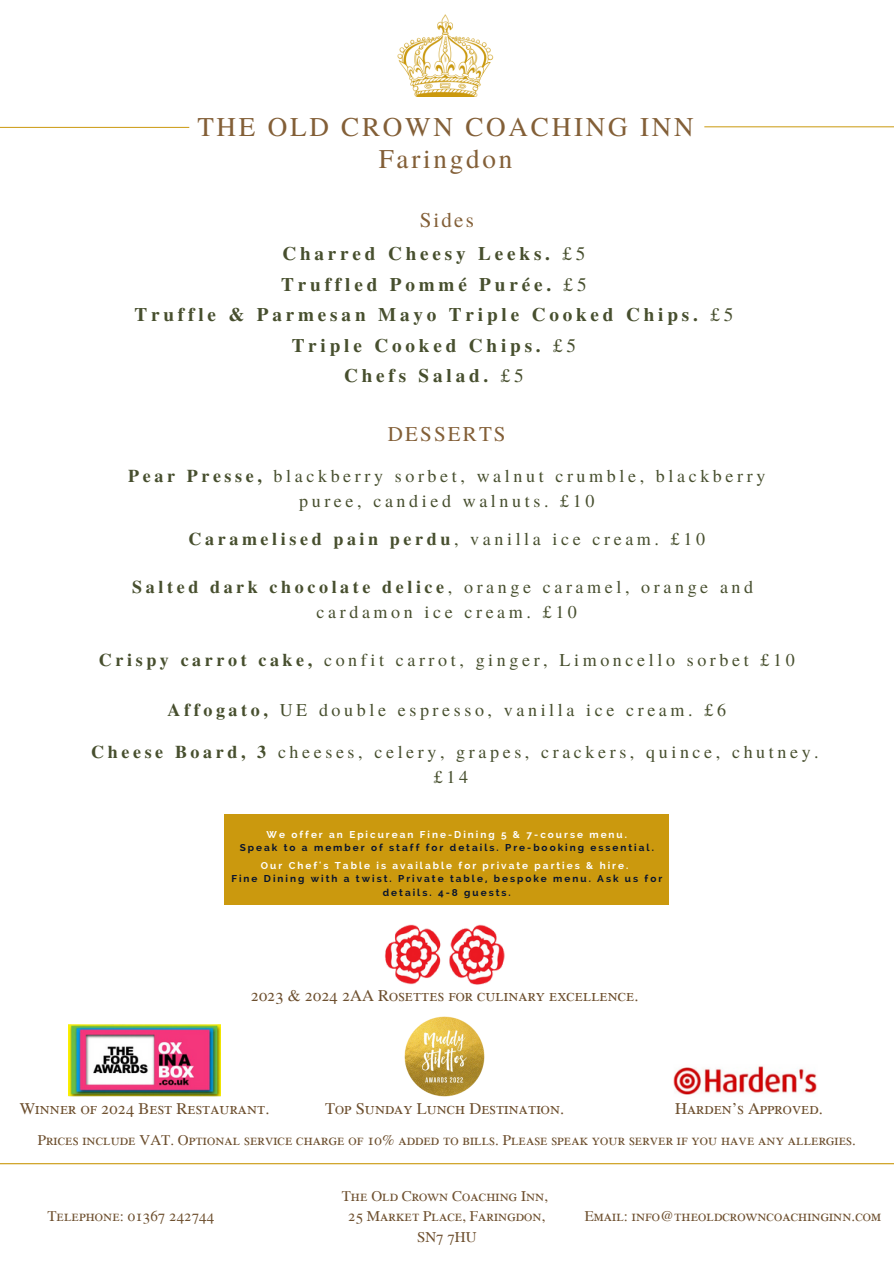
<style>
.page{position:relative;width:894px;height:1264px;background:#fff}
.page>*{position:absolute;margin:0;border:0;box-sizing:border-box;transform-origin:0 0}
.t1{font:27px/31.7px "Te X Gyre Termes";letter-spacing:.1em;color:#835f37;text-align:center}
.t2{font:21px "Te X Gyre Termes";letter-spacing:.1em;color:#835f37}
.t3{font:700 19.2px/30.3px "Te X Gyre Termes";letter-spacing:.2em;color:#474f2e;text-align:center}
.t4{font:18px/24.8px "Te X Gyre Termes";letter-spacing:.2em;color:#474f2e;text-align:center}
.t5{font:700 18px "Te X Gyre Termes";letter-spacing:.2em;color:#474f2e}
.t6{font:16.5px "Times Roman SCOSF";color:#6d4f2e}
.t7{font:15px "Times Roman SCOSF";color:#6d4f2e}
.t8{font:700 9.9px/13.6px "Raleway";letter-spacing:.2em;color:#07132e;text-align:center}
.s1{font-weight:400}
.s2{font-weight:700}
.s3{color:#fff}
</style>
<div class="page">
<img style="left:385px;top:924px;width:120px;height:61px">
<img style="left:69px;top:1024px;width:152px;height:72px">
<img style="left:404px;top:1016px;width:81px;height:81px">
<img style="left:673px;top:1066px;width:144px;height:29px">
<div style="left:224px;top:814px;width:445px;height:90px;background:#cb990e"></div>
<img style="left:397px;top:14px;width:96px;height:83px">
<hr style="left:0;top:127px;width:189px;height:1px;background:#cb990e">
<hr style="left:704px;top:126px;width:189px;height:1px;background:#cb990e">
<hr style="left:0;top:1163px;width:893px;height:1px;background:#cb990e">
<p class="t1" style="left:197px;top:110px;width:497px">THE OLD CROWN COACHING INN<br>Faringdon</p>
<p class="t2" style="left:419px;top:205px;width:56px">Sides</p>
<p class="t3" style="left:134px;top:238px;width:600px">Charred Cheesy Leeks. <span class="s1">£5<br></span>Truffled Pommé Purée. <span class="s1">£5<br></span>Truffle &amp; Parmesan Mayo Triple Cooked Chips. <span class="s1">£5<br></span>Triple Cooked Chips. <span class="s1">£5<br></span>Chefs Salad. <span class="s1">£5</span></p>
<h5 class="t2" style="left:388px;top:418px;width:119px">DESSERTS</h5>
<h5 class="t4" style="left:128px;top:462px;width:638px"><span class="s2">Pear Presse,</span> blackberry sorbet, walnut crumble, blackberry puree, candied walnuts. £10</h5>
<h4 class="t5" style="left:188px;top:524px;width:517px">Caramelised pain perdu<span class="s1">, vanilla ice cream. £10</span></h4>
<h4 class="t4" style="left:132px;top:573px;width:622px"><span class="s2">Salted dark chocolate delice</span>, orange caramel, orange and cardamon ice cream. £10</h4>
<p class="t4" style="left:99px;top:646px;width:697px"><span class="s2">Crispy carrot cake,</span> confit carrot, ginger, Limoncello sorbet £10</p>
<p class="t4" style="left:167px;top:697px;width:559px"><span class="s2">Affogato,</span> UE double espresso, vanilla ice cream. £6</p>
<h5 class="t4" style="left:91px;top:739px;width:728px"><span class="s2">Cheese Board, 3</span> cheeses, celery, grapes, crackers, quince, chutney. £14</h5>
<p class="t8" style="left:239px;top:827px;width:415px"><span class="s3">We offer an Epicurean Fine-Dining 5 &amp; 7-course menu.<br></span>Speak to a member of staff for details. Pre-booking essential.</p>
<h5 class="t8" style="left:231px;top:858px;width:432px"><span class="s3">Our Chef's Table is available for private parties &amp; hire.<br></span>Fine Dining with a twist. Private table, bespoke menu. Ask us for details. 4-8 guests.</h5>
<h1 class="t6" style="left:251px;top:985px;width:389px">2023 &amp; 2024 2AA Rosettes for culinary excellence.</h1>
<h3 class="t6" style="left:20px;top:1098px;width:251px">Winner of 2024 Best Restaurant.</h3>
<h5 class="t6" style="left:325px;top:1098px;width:241px">Top Sunday Lunch Destination.</h5>
<h5 class="t6" style="left:675px;top:1098px;width:149px">Harden’s Approved.</h5>
<h5 class="t7" style="left:38px;top:1131px;width:819px">Prices include VAT. Optional service charge of 10% added to bills. Please speak your server if you have any allergies.</h5>
<h5 class="t7" style="left:47px;top:1207px;width:168px">Telephone: 01367 242744</h5>
<p class="t7" style="left:341px;top:1187px;width:208px">The Old Crown Coaching Inn,</p>
<h5 class="t7" style="left:348px;top:1207px;width:199px">25 Market Place, Faringdon,</h5>
<p class="t7" style="left:417px;top:1227px;width:61px">SN7 7HU</p>
<p class="t7" style="left:584px;top:1207px;width:298px">Email: info@theoldcrowncoachinginn.com</p>
</div>
